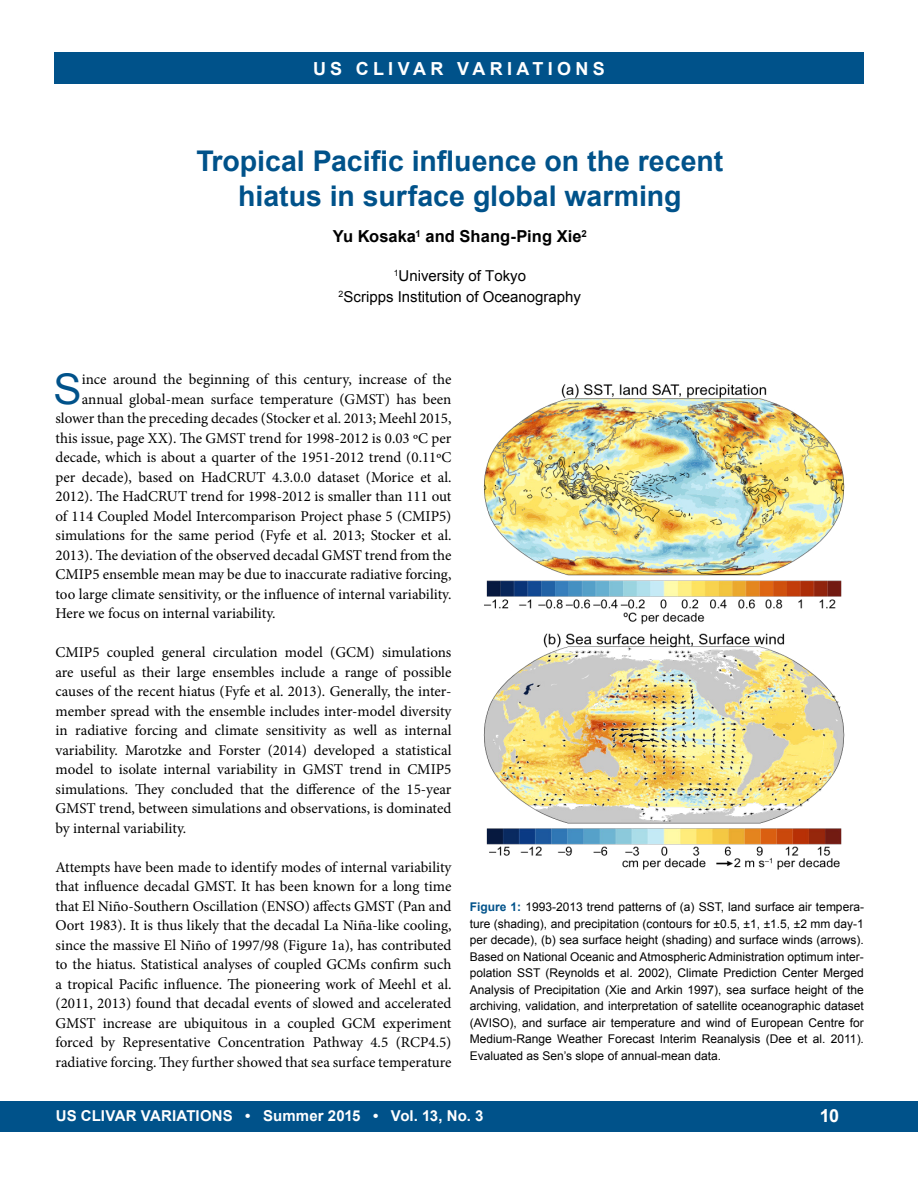
<style>
.page{position:relative;width:918px;height:1188px;background:#fff}
.page>*{position:absolute;margin:0;border:0;box-sizing:border-box;transform-origin:0 0}
.t1{font:42.3px "Arial";color:#00528a}
.t2{font:700 28.5px/34.5px "Arial";letter-spacing:-.005em;color:#00528a;text-align:center}
.t3{font:700 18px "Arial";letter-spacing:.235em;color:#fff}
.t4{font:700 16.5px "Arial";letter-spacing:.005em;color:#000}
.t5{font:15px/19.5px "Minion Pro";color:#000;text-align:justify}
.t6{font:15px/21px "Arial";color:#000;text-align:center}
.t7{font:700 15px "Arial";letter-spacing:.005em;color:#fff}
.t8{font:12px/16.5px "Arial";color:#000;text-align:justify}
.s1{font-weight:700;color:#00528a}
</style>
<div class="page">
<div style="left:54px;top:52px;width:810px;height:32px;background:#00528a"></div>
<div style="left:0;top:1101px;width:918px;height:31px;background:#00528a"></div>
<img style="left:483px;top:384px;width:362px;height:486px">
<p class="t3" style="left:313px;top:57px;width:293px">US CLIVAR VARIATIONS</p>
<h2 class="t2" style="left:196px;top:145px;width:528px">Tropical Pacific influence on the recent hiatus in surface global warming</h2>
<p class="t4" style="left:333px;top:225px;width:256px">Yu Kosaka<sup>1</sup> and Shang-Ping Xie<sup>2</sup></p>
<p class="t6" style="left:339px;top:265px;width:244px"><sup>1</sup>University of Tokyo<br><sup>2</sup>Scripps Institution of Oceanography</p>
<h1 class="t1" style="left:54px;top:361px;width:30px">S</h1>
<p class="t5" style="left:82px;top:370px;width:371px">ince around the beginning of this century, increase of the</p>
<p class="t5" style="left:82px;top:389px;width:371px">annual global-mean surface temperature (GMST) has been</p>
<p class="t5" style="left:55px;top:409px;width:398px">slower than the preceding decades (Stocker et al. 2013; Meehl 2015,</p>
<p class="t5" style="left:55px;top:428px;width:397px">this issue, page XX). The GMST trend for 1998-2012 is 0.03 ºC per</p>
<p class="t5" style="left:55px;top:448px;width:397px">decade, which is about a quarter of the 1951-2012 trend (0.11ºC</p>
<p class="t5" style="left:55px;top:467px;width:397px">per decade), based on HadCRUT 4.3.0.0 dataset (Morice et al.</p>
<p class="t5" style="left:55px;top:487px;width:398px">2012). The HadCRUT trend for 1998-2012 is smaller than 111 out</p>
<p class="t5" style="left:55px;top:506px;width:398px">of 114 Coupled Model Intercomparison Project phase 5 (CMIP5)</p>
<p class="t5" style="left:55px;top:526px;width:398px">simulations for the same period (Fyfe et al. 2013; Stocker et al.</p>
<p class="t5" style="left:55px;top:545px;width:398px">2013). The deviation of the observed decadal GMST trend from the</p>
<p class="t5" style="left:55px;top:565px;width:397px">CMIP5 ensemble mean may be due to inaccurate radiative forcing,</p>
<p class="t5" style="left:55px;top:584px;width:398px">too large climate sensitivity, or the influence of internal variability.</p>
<p class="t5" style="left:55px;top:604px;width:222px">Here we focus on internal variability.</p>
<p class="t5" style="left:55px;top:643px;width:398px">CMIP5 coupled general circulation model (GCM) simulations are useful as their large ensembles include a range of possible causes of the recent hiatus (Fyfe et al. 2013). Generally, the inter&shy;member spread with the ensemble includes inter-model diversity in radiative forcing and climate sensitivity as well as internal variability. Marotzke and Forster (2014) developed a statistical model to isolate internal variability in GMST trend in CMIP5 simulations. They concluded that the difference of the 15-year GMST trend, between simulations and observations, is dominated by internal variability.</p>
<p class="t5" style="left:55px;top:857px;width:398px">Attempts have been made to identify modes of internal variability that influence decadal GMST. It has been known for a long time that El Niño-Southern Oscillation (ENSO) affects GMST (Pan and Oort 1983). It is thus likely that the decadal La Niña-like cooling, since the massive El Niño of 1997/98 (Figure 1a), has contributed to the hiatus. Statistical analyses of coupled GCMs confirm such a tropical Pacific influence. The pioneering work of Meehl et al. (2011, 2013) found that decadal events of slowed and accelerated GMST increase are ubiquitous in a coupled GCM experiment forced by Representative Concentration Pathway 4.5 (RCP4.5) radiative forcing. They further showed that sea surface temperature</p>
<p class="t8" style="left:470px;top:899px;width:396px"><span class="s1">Figure 1:</span> 1993-2013 trend patterns of (a) SST, land surface air tempera&shy;ture (shading), and precipitation (contours for ±0.5, ±1, ±1.5, ±2 mm day-1 per decade), (b) sea surface height (shading) and surface winds (arrows).<br>Based on National Oceanic and Atmospheric Administration optimum inter&shy;polation SST (Reynolds et al. 2002), Climate Prediction Center Merged Analysis of Precipitation (Xie and Arkin 1997), sea surface height of the archiving, validation, and interpretation of satellite oceanographic dataset (AVISO), and surface air temperature and wind of European Centre for Medium-Range Weather Forecast Interim Reanalysis (Dee et al. 2011).<br>Evaluated as Sen’s slope of annual-mean data.</p>
<p class="t7" style="left:56px;top:1106px;width:429px">US CLIVAR VARIATIONS • Summer 2015 • Vol. 13, No. 3</p>
<p class="t3" style="left:820px;top:1104px;width:21px">10</p>
</div>
